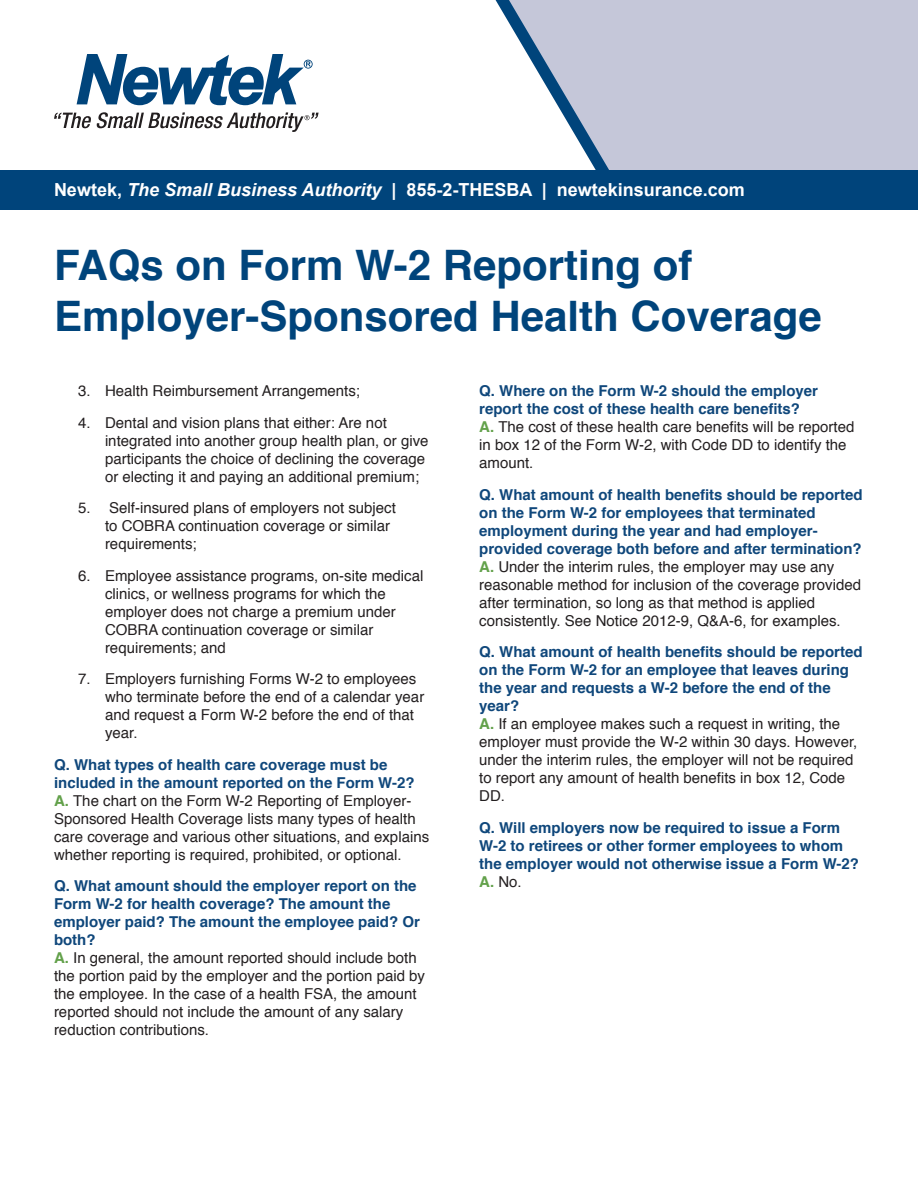
<style>
.page{position:relative;width:918px;height:1188px;background:#fff}
.page>*{position:absolute;margin:0;border:0;box-sizing:border-box;transform-origin:0 0}
.t1{font:700 42px/50.4px "Helvetica";color:#00447b}
.t2{font:700 18px "Arial";color:#fff}
.t3{font:15px/18px "Helvetica";color:#231f20}
.t4{font:700 15px/18px "Helvetica";color:#0f477b}
.s1{font-style:italic}
.s2{font-weight:700;color:#0f477b}
.s3{font-weight:700;color:#63a14b}
.s4{color:#63a14b}
.s5{font-weight:400;color:#231f20}
</style>
<div class="page">
<svg style="left:509px;top:0;width:409px;height:170px;fill:#c5c7d9"></svg>
<div style="left:0;top:170px;width:918px;height:39px;background:#00447b"></div>
<svg style="left:77px;top:54px;width:236px;height:51px"></svg>
<svg style="left:54px;top:112px;width:265px;height:20px"></svg>
<p class="t2" style="left:54px;top:178px;width:692px">Newtek, <span class="s1">The Small Business Authority</span> | 855-2-THESBA | newtekinsurance.com</p>
<p class="t1" style="left:54px;top:241px;width:769px">FAQs on Form W-2 Reporting of<br>Employer-Sponsored Health Coverage</p>
<p class="t3" style="left:78px;top:383px;width:284px">3. Health Reimbursement Arrangements;</p>
<p class="t3" style="left:105px;top:414px;width:325px;text-indent:-27px">4. Dental and vision plans that either: Are not integrated into another group health plan, or give participants the choice of declining the coverage or electing it and paying an additional premium;</p>
<p class="t3" style="left:105px;top:500px;width:292px;text-indent:-27px">5. Self-insured plans of employers not subject to COBRA continuation coverage or similar requirements;</p>
<p class="t3" style="left:105px;top:567px;width:320px;text-indent:-27px">6. Employee assistance programs, on-site medical clinics, or wellness programs for which the employer does not charge a premium under COBRA continuation coverage or similar requirements; and</p>
<p class="t3" style="left:105px;top:671px;width:321px;text-indent:-27px">7. Employers furnishing Forms W-2 to employees who terminate before the end of a calendar year and request a Form W-2 before the end of that year.</p>
<p class="t3" style="left:54px;top:756px;width:377px"><span class="s2">Q. What types of health care coverage must be included in the amount reported on the Form W-2?<br></span><span class="s3">A.</span> The chart on the Form W-2 Reporting of Employer-Sponsored Health Coverage lists many types of health care coverage and various other situations, and explains whether reporting is required, prohibited, or optional.</p>
<p class="t3" style="left:54px;top:878px;width:373px"><span class="s2">Q. What amount should the employer report on the Form W-2 for health coverage? The amount the employer paid? The amount the employee paid? Or both?<br></span><span class="s3">A.</span> In general, the amount reported should include both the portion paid by the employer and the portion paid by the employee. In the case of a health FSA, the amount reported should not include the amount of any salary reduction contributions.</p>
<p class="t3" style="left:479px;top:383px;width:377px"><span class="s2">Q. Where on the Form W-2 should the employer report the cost of these health care benefits?<br></span><span class="s3">A.</span> The cost of these health care benefits will be reported in box 12 of the Form W-2, with Code DD to identify the amount.</p>
<p class="t3" style="left:479px;top:486px;width:385px"><span class="s2">Q. What amount of health benefits should be reported on the Form W-2 for employees that terminated employment during the year and had employer&shy;provided coverage both before and after termination?<br></span><span class="s3">A.</span> Under the interim rules, the employer may use any reasonable method for inclusion of the coverage provided after termination, so long as that method is applied consistently. See Notice 2012-9, Q&amp;A-6, for examples.</p>
<p class="t3" style="left:479px;top:644px;width:385px"><span class="s2">Q. What amount of health benefits should be reported on the Form W-2 for an employee that leaves during the year and requests a W-2 before the end of the year?<br></span><span class="s3">A.</span> If an employee makes such a request in writing, the employer must provide the W-2 within 30 days. However, under the interim rules, the employer will not be required to report any amount of health benefits in box 12, Code DD.</p>
<p class="t4" style="left:479px;top:819px;width:381px">Q. Will employers now be required to issue a Form W-2 to retirees or other former employees to whom the employer would not otherwise issue a Form W-2?<br><span class="s4">A.</span> <span class="s5">No.</span></p>
</div>
